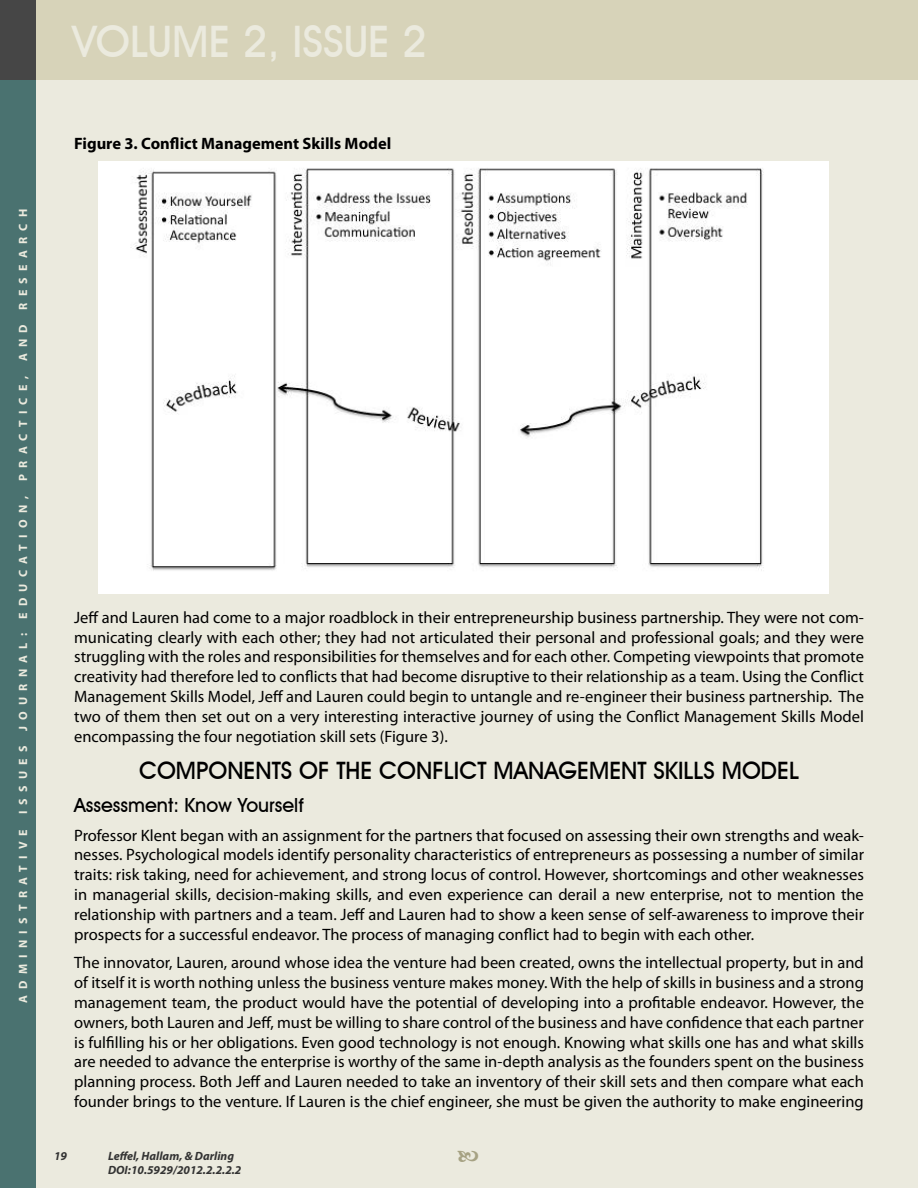
<style>
.page{position:relative;width:918px;height:1188px;background:#ebeade}
.page>*{position:absolute;margin:0;border:0;box-sizing:border-box;transform-origin:0 0}
.t1{font:500 43.5px "Avant Garde IT Cby BT";color:#ebeade}
.t2{font:500 24px "Avant Garde IT Cby BT";color:#000}
.t3{font:500 19.5px "Avant Garde IT Cby BT";color:#000}
.t4{font:16.5px/19.8px "Myriad Pro";color:#000;text-align:justify}
.t5{font:700 16.5px "Myriad Pro";color:#000}
.t6{font:700 12px "Myriad Pro";letter-spacing:.52em;color:#ebeade}
.t7{font:italic 700 12px/14.4px "Myriad Pro";color:#333}
</style>
<div class="page">
<div style="left:36px;top:0;width:882px;height:80px;background:#d7d3b9"></div>
<div style="left:0;top:80px;width:36px;height:1108px;background:#4a7270"></div>
<div style="left:0;top:0;width:36px;height:80px;background:#464646"></div>
<img style="left:99px;top:161px;width:730px;height:433px">
<h1 class="t1" style="left:72px;top:15px;width:357px">VOLUME 2, ISSUE 2</h1>
<p class="t6" style="left:15px;top:1003px;width:795px;rotate:-90deg">ADMINISTRATIVE ISSUES JOURNAL: EdUCATION, PRACTICE, AND RESEARCH</p>
<p class="t5" style="left:74px;top:133px;width:319px">Figure 3. Conflict Management Skills Model</p>
<p class="t4" style="left:74px;top:607px;width:791px">Jeff and Lauren had come to a major roadblock in their entrepreneurship business partnership. They were not com&shy;municating clearly with each other; they had not articulated their personal and professional goals; and they were struggling with the roles and responsibilities for themselves and for each other. Competing viewpoints that promote creativity had therefore led to conflicts that had become disruptive to their relationship as a team. Using the Conflict Management Skills Model, Jeff and Lauren could begin to untangle and re-engineer their business partnership. The two of them then set out on a very interesting interactive journey of using the Conflict Management Skills Model encompassing the four negotiation skill sets (Figure 3).</p>
<h2 class="t2" style="left:139px;top:756px;width:20px">COM</h2>
<h2 class="t2" style="left:196px;top:756px;width:153px">PONENTS OF THE</h2>
<h2 class="t2" style="left:379px;top:756px;width:182px">CO NFLI CT MANAGEME</h2>
<h2 class="t2" style="left:621px;top:756px;width:55px">NT SKILLS</h2>
<h2 class="t2" style="left:722px;top:756px;width:36px">MODEL</h2>
<p class="t3" style="left:74px;top:793px;width:231px">ASSESSMENT: KNOW YOURSELF</p>
<p class="t4" style="left:74px;top:825px;width:791px">Professor Klent began with an assignment for the partners that focused on assessing their own strengths and weak&shy;nesses. Psychological models identify personality characteristics of entrepreneurs as possessing a number of similar traits: risk taking, need for achievement, and strong locus of control. However, shortcomings and other weaknesses in managerial skills, decision-making skills, and even experience can derail a new enterprise, not to mention the relationship with partners and a team. Jeff and Lauren had to show a keen sense of self-awareness to improve their prospects for a successful endeavor. The process of managing conflict had to begin with each other.</p>
<p class="t4" style="left:74px;top:953px;width:791px">The innovator, Lauren, around whose idea the venture had been created, owns the intellectual property, but in and of itself it is worth nothing unless the business venture makes money. With the help of skills in business and a strong management team, the product would have the potential of developing into a profitable endeavor. However, the owners, both Lauren and Jeff, must be willing to share control of the business and have confidence that each partner is fulfilling his or her obligations. Even good technology is not enough. Knowing what skills one has and what skills are needed to advance the enterprise is worthy of the same in-depth analysis as the founders spent on the business planning process. Both Jeff and Lauren needed to take an inventory of their skill sets and then compare what each founder brings to the venture. If Lauren is the chief engineer, she must be given the authority to make engineering</p>
<p class="t7" style="left:54px;top:1148px;width:14px">19</p>
<p class="t7" style="left:108px;top:1148px;width:135px">Leffel, Hallam, &amp; Darling<br>DOI:10.5929/2012.2.2.2.2</p>
</div>
